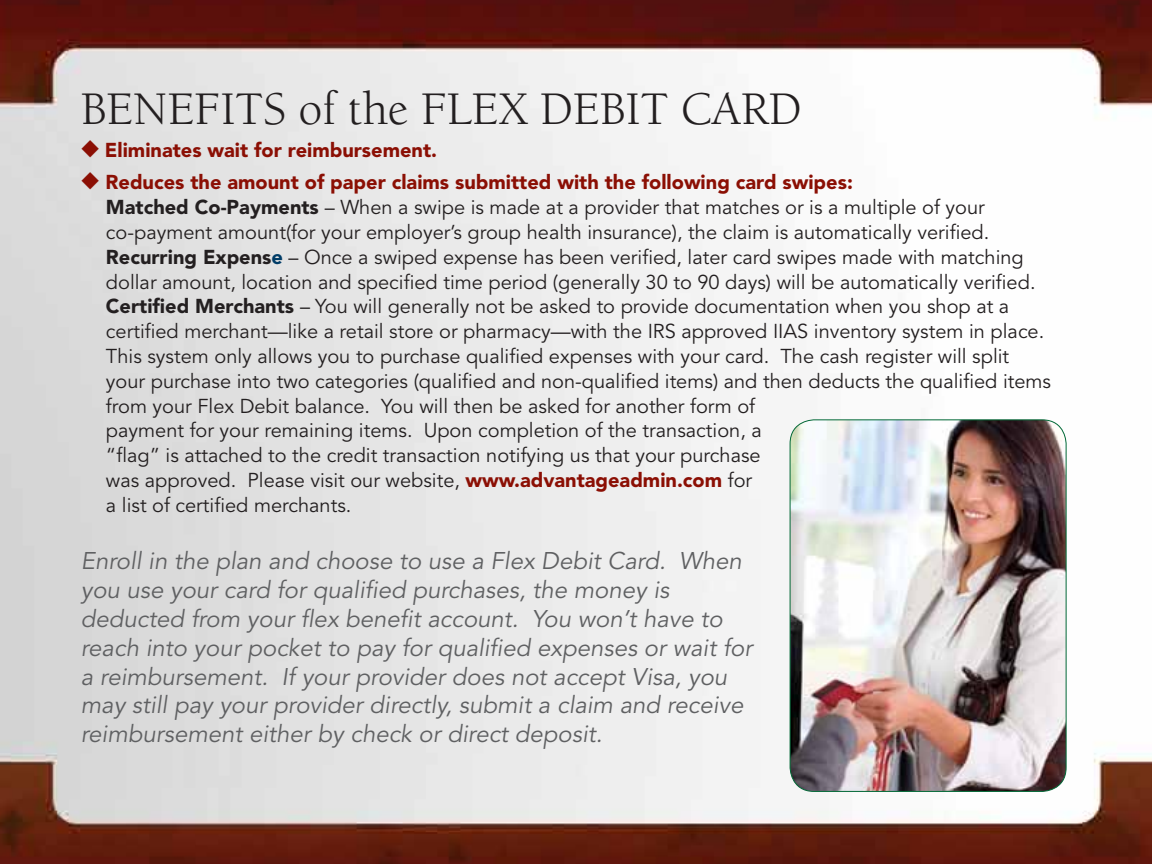
<style>
.page{position:relative;width:1152px;height:864px;background:#fff}
.page>*{position:absolute;margin:0;border:0;box-sizing:border-box;transform-origin:0 0}
.t1{font:48px "Berkeley";color:#231f20}
.t2{font:italic 24px/28.8px "Avenir";color:#5f6062}
.t3{font:20px/24.8px "Avenir";color:#231f20}
.t4{font:900 20px "Avenir";color:#8b0f04}
.s1{color:#8b0f04}
.s2{font-weight:900;color:#8b0f04}
.s3{font-weight:900}
.s4{font-weight:900;color:#003c67}
</style>
<div class="page">
<img style="left:0;top:0;width:1152px;height:864px">
<img style="left:790px;top:420px;width:276px;height:371px">
<div style="left:790px;top:419px;width:277px;height:373px;border:1px solid #016836;border-radius:24px"></div>
<h1 class="t1" style="left:81px;top:83px;width:722px">BENEFITS of the FLEX DEBIT CARD</h1>
<p class="t4" style="left:81px;top:137px;width:358px">◆ Eliminates wait for reimbursement.</p>
<p class="t3" style="left:106px;top:171px;width:947px;text-indent:-25px"><span class="s1">◆</span> <span class="s2">Reduces the amount of paper claims submitted with the following card swipes:<br></span><span class="s3">Matched Co-Payments</span> – When a swipe is made at a provider that matches or is a multiple of your co-payment amount(for your employer’s group health insurance), the claim is automatically verified.<br><span class="s3">Recurring Expens</span><span class="s4">e</span> – Once a swiped expense has been verified, later card swipes made with matching dollar amount, location and specified time period (generally 30 to 90 days) will be automatically verified.<br><span class="s3">Certified Merchants</span> – You will generally not be asked to provide documentation when you shop at a certified merchant—like a retail store or pharmacy—with the IRS approved IIAS inventory system in place.<br>This system only allows you to purchase qualified expenses with your card. The cash register will split your purchase into two categories (qualified and non-qualified items) and then deducts the qualified items from your Flex Debit balance. You will then be asked for another form of<br>payment for your remaining items. Upon completion of the transaction, a<br>“flag” is attached to the credit transaction notifying us that your purchase<br>was approved. Please visit our website, <span class="s2">www.advantageadmin.com</span> for<br>a list of certified merchants.</p>
<p class="t2" style="left:81px;top:547px;width:673px">Enroll in the plan and choose to use a Flex Debit Card. When you use your card for qualified purchases, the money is deducted from your flex benefit account. You won’t have to reach into your pocket to pay for qualified expenses or wait for a reimbursement. If your provider does not accept Visa, you may still pay your provider directly, submit a claim and receive reimbursement either by check or direct deposit.</p>
</div>
